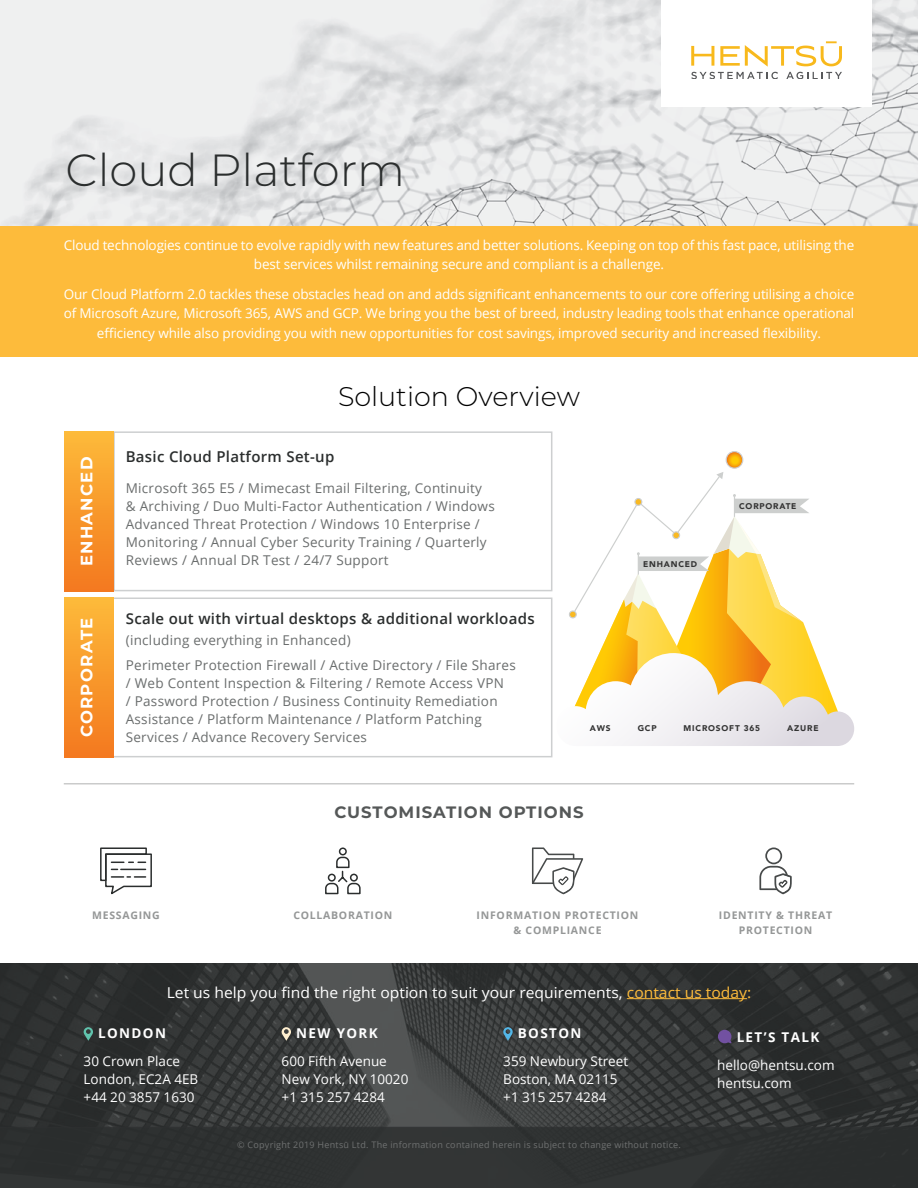
<style>
.page{position:relative;width:918px;height:1188px;background:#fff}
.page>*{position:absolute;margin:0;border:0;box-sizing:border-box;transform-origin:0 0}
.t1{font:300 45px "Montserrat";color:#2b2e2e}
.t2{font:300 27px "Montserrat";color:#000}
.t3{font:700 16.5px "Montserrat";letter-spacing:.06em;color:#555858}
.t4{font:700 16.5px "Montserrat";letter-spacing:.08em;color:#fff}
.t5{font:600 15px "Open Sans";letter-spacing:.02em;color:#2b2e2e}
.t6{font:15px "Open Sans";color:#fff;scale:1.04 1}
.t7{font:13.5px/18px "Open Sans";letter-spacing:-.01em;color:#fff}
.t8{font:13.5px/18px "Open Sans";letter-spacing:.02em;color:#6a6d6d}
.t9{font:700 13.5px "Open Sans";letter-spacing:.1em;color:#fff}
.t10{font:700 10.5px/15px "Open Sans";letter-spacing:.07em;color:#959797;text-align:center}
.t11{font:9px "Open Sans";letter-spacing:.03em;color:#6f7171}
.t12{font:900 8.25px "Avenir";letter-spacing:.1em;color:#333}
.s1{color:#fdbb3b}
</style>
<div class="page">
<svg style="left:0;top:964px;width:918px;height:163px;fill:#323535"></svg>
<div style="left:113px;top:431px;width:439px;height:160px;background:#fff;border:2px solid #cdcfd0"></div>
<div style="left:0;top:1127px;width:918px;height:61px;background:#2e3131"></div>
<div style="left:98px;top:598px;width:454px;height:159px;background:#fff;border:2px solid #cdcfd0"></div>
<div style="left:64px;top:598px;width:49px;height:159px;background:linear-gradient(to bottom,#fdba39,#f4781e)"></div>
<div style="left:0;top:226px;width:918px;height:131px;background:#fdbb3b"></div>
<img style="left:0;top:0;width:918px;height:226px">
<div style="left:661px;top:0;width:211px;height:107px;background:#fff"></div>
<hr style="left:64px;top:783px;width:790px;height:1px;background:#cacbcb">
<hr style="left:627px;top:998px;width:120px;height:1px;background:#fdbb3b">
<svg style="left:726px;top:452px;width:17px;height:16px"></svg>
<div style="left:726px;top:451px;width:17px;height:18px;border:1px solid #cdcfce;border-radius:50%"></div>
<svg style="left:569px;top:472px;width:285px;height:274px"></svg>
<div style="left:64px;top:431px;width:49px;height:160px;background:linear-gradient(to bottom,#fdba3a,#f4791e)"></div>
<div style="left:339px;top:847px;width:8px;height:8px;border:2px solid #2b2e2e;border-radius:50%"></div>
<svg style="left:325px;top:856px;width:36px;height:39px"></svg>
<svg style="left:100px;top:847px;width:52px;height:48px"></svg>
<svg style="left:691px;top:41px;width:151px;height:38px"></svg>
<svg style="left:84px;top:1027px;width:9px;height:14px"></svg>
<svg style="left:282px;top:1027px;width:9px;height:14px"></svg>
<svg style="left:503px;top:1027px;width:10px;height:14px"></svg>
<svg style="left:718px;top:1030px;width:14px;height:13px"></svg>
<svg style="left:759px;top:847px;width:33px;height:47px"></svg>
<svg style="left:532px;top:847px;width:51px;height:47px"></svg>
<h1 class="t1" style="left:66px;top:139px;width:341px">Cloud Platform</h1>
<p class="t7" style="left:64px;top:235px;width:792px;line-height:19.5px;text-align:center">Cloud technologies continue to evolve rapidly with new features and better solutions. Keeping on top of this fast pace, utilising the best services whilst remaining secure and compliant is a challenge.</p>
<p class="t7" style="left:64px;top:284px;width:792px;line-height:19.5px;text-align:center">Our Cloud Platform 2.0 tackles these obstacles head on and adds significant enhancements to our core offering utilising a choice of Microsoft Azure, Microsoft 365, AWS and GCP. We bring you the best of breed, industry leading tools that enhance operational efficiency while also providing you with new opportunities for cost savings, improved security and increased flexibility.</p>
<p class="t4" style="left:75px;top:566px;width:111px;rotate:-90deg">ENHANCED</p>
<p class="t4" style="left:75px;top:737px;width:121px;rotate:-90deg">CORPORATE</p>
<h2 class="t2" style="left:338px;top:378px;width:243px">Solution Overview</h2>
<p class="t5" style="left:126px;top:446px;width:210px">Basic Cloud Platform Set-up</p>
<p class="t8" style="left:126px;top:479px;width:371px">Microsoft 365 E5 / Mimecast Email Filtering, Continuity &amp; Archiving / Duo Multi-Factor Authentication / Windows Advanced Threat Protection / Windows 10 Enterprise / Monitoring / Annual Cyber Security Training / Quarterly Reviews / Annual DR Test / 24/7 Support</p>
<p class="t5" style="left:126px;top:608px;width:410px">Scale out with virtual desktops &amp; additional workloads</p>
<p class="t8" style="left:126px;top:631px;width:226px">(including everything in Enhanced)</p>
<p class="t8" style="left:126px;top:656px;width:392px">Perimeter Protection Firewall / Active Directory / File Shares / Web Content Inspection &amp; Filtering / Remote Access VPN<br>/ Password Protection / Business Continuity Remediation Assistance / Platform Maintenance / Platform Patching Services / Advance Recovery Services</p>
<p class="t12" style="left:643px;top:557px;width:56px">ENHANCED</p>
<p class="t12" style="left:739px;top:499px;width:59px">CORPORATE</p>
<p class="t12" style="left:590px;top:721px;width:22px">AWS</p>
<p class="t12" style="left:638px;top:721px;width:20px">GCP</p>
<p class="t12" style="left:684px;top:721px;width:78px">MICROSOFT 365</p>
<p class="t12" style="left:787px;top:721px;width:33px">AZURE</p>
<p class="t3" style="left:334px;top:800px;width:251px">CUSTOMISATION OPTIONS</p>
<p class="t10" style="left:92px;top:907px;width:69px">MESSAGING</p>
<p class="t10" style="left:293px;top:907px;width:101px">COLLABORATION</p>
<p class="t10" style="left:477px;top:907px;width:163px">INFORMATION PROTECTION &amp; COMPLIANCE</p>
<p class="t10" style="left:719px;top:907px;width:115px">IDENTITY &amp; THREAT<br>PROTECTION</p>
<p class="t6" style="left:167px;top:982px;width:564px">Let us help you find the right option to suit your requirements, <span class="s1">contact us today:</span></p>
<p class="t9" style="left:98px;top:1023px;width:69px">LONDON</p>
<p class="t7" style="left:84px;top:1051px;width:116px">30 Crown Place<br>London, EC2A 4EB +44 20 3857 1630</p>
<p class="t9" style="left:296px;top:1023px;width:83px">NEW YORK</p>
<p class="t7" style="left:282px;top:1051px;width:128px">600 Fifth Avenue<br>New York, NY 10020 +1 315 257 4284</p>
<p class="t9" style="left:518px;top:1023px;width:65px">BOSTON</p>
<p class="t7" style="left:503px;top:1051px;width:126px">359 Newbury Street<br>Boston, MA 02115 +1 315 257 4284</p>
<p class="t11" style="left:237px;top:1138px;width:445px">© Copyright 2019 Hentsū Ltd. The information contained herein is subject to change without notice.</p>
<p class="t9" style="left:737px;top:1028px;width:84px">LET’S TALK</p>
<p class="t7" style="left:717px;top:1056px;width:119px">hello@hentsu.com hentsu.com</p>
</div>
